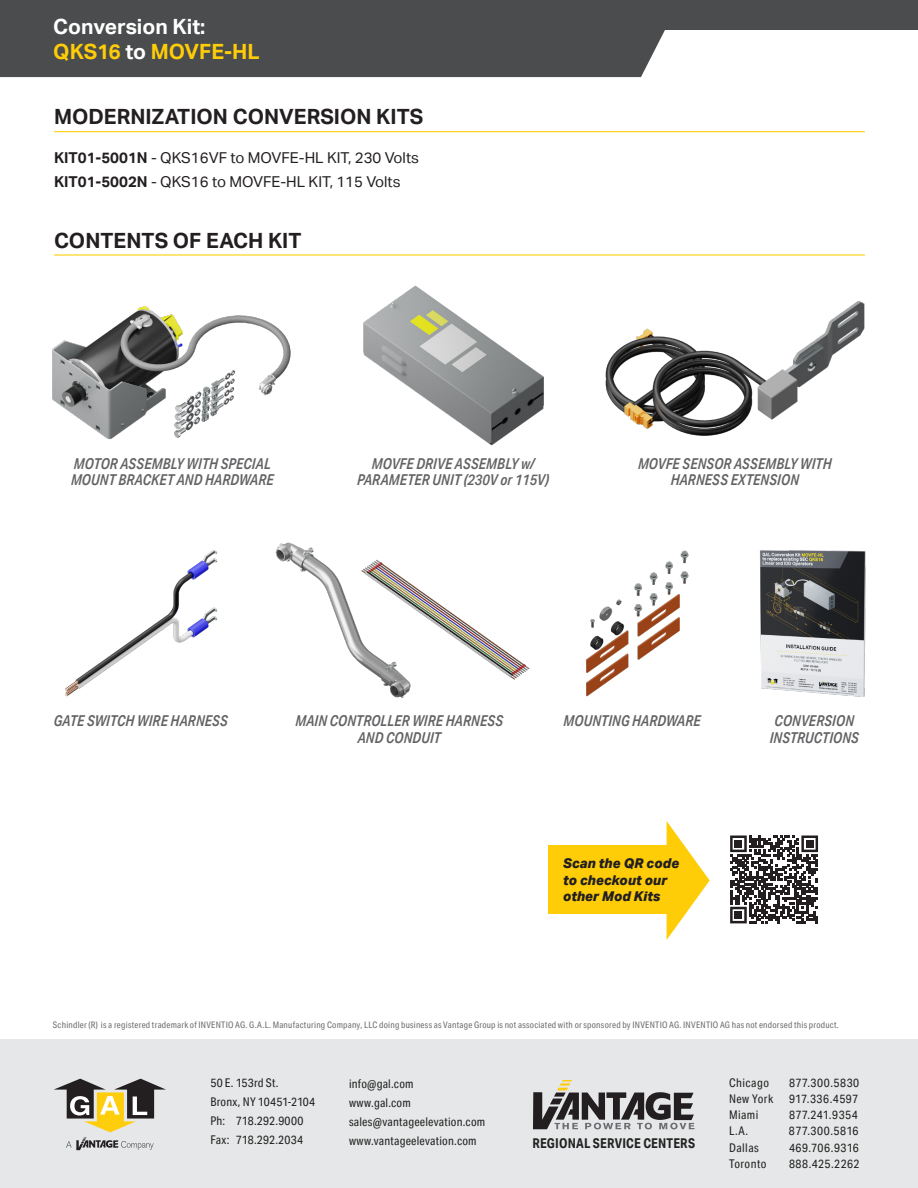
<style>
.page{position:relative;width:918px;height:1188px;background:#fff}
.page>*{position:absolute;margin:0;border:0;box-sizing:border-box;transform-origin:0 0}
.t1{font:700 21px "Aktiv Grotesk";color:#231f20}
.TopHeaderSmall{font:700 21px/25.2px "Aktiv Grotesk";color:#fff}
.t2{font:italic 500 15px/16.5px "Aktiv Grotesk Cd";color:#636366;text-align:center}
.bullets{font:15px "Aktiv Grotesk";color:#231f20}
.callout{font:italic 800 13.5px/16.5px "Aktiv Grotesk";color:#231f20}
.t3{font:700 13.5px "Aktiv Grotesk Cd";letter-spacing:.015em;color:#222220}
.t4{font:12px/19.2px "Aktiv Grotesk Cd";letter-spacing:.025em;color:#222220}
.t5{font:12px "Aktiv Grotesk Cd";letter-spacing:.05em;color:#222220}
.t6{font:12px "Aktiv Grotesk Cd";letter-spacing:.045em;color:#222220}
._2017_Text{font:9px "Aktiv Grotesk Cd";letter-spacing:.025em;color:#6d6e71}
.s1{color:#fecd08}
.s2{font-weight:700}
</style>
<div class="page">
<div style="left:0;top:1040px;width:918px;height:148px;background:#e6e7e9"></div>
<svg style="left:533px;top:1080px;width:161px;height:49px"></svg>
<svg style="left:54px;top:1079px;width:112px;height:71px"></svg>
<div style="left:192px;top:0;width:726px;height:29px;background:#4b4c4d"></div>
<div style="left:0;top:0;width:680px;height:77px;background:#4b4c4d"></div>
<hr style="left:54px;top:131px;width:811px;height:1px;background:#fecd08">
<hr style="left:54px;top:254px;width:811px;height:2px;background:#fecd08">
<img style="left:52px;top:306px;width:239px;height:134px">
<img style="left:65px;top:549px;width:153px;height:148px">
<img style="left:363px;top:285px;width:181px;height:161px">
<img style="left:275px;top:542px;width:255px;height:156px">
<img style="left:605px;top:301px;width:260px;height:135px">
<img style="left:586px;top:550px;width:103px;height:147px">
<img style="left:760px;top:550px;width:106px;height:147px">
<svg style="left:730px;top:836px;width:88px;height:87px"></svg>
<div style="left:735px;top:840px;width:7px;height:7px;background:#231f20"></div>
<div style="left:806px;top:840px;width:7px;height:7px;background:#231f20"></div>
<div style="left:735px;top:912px;width:7px;height:7px;background:#231f20"></div>
<div style="left:549px;top:846px;width:131px;height:68px;background:#fecd08"></div>
<svg style="left:667px;top:821px;width:43px;height:119px"></svg>
<p class="TopHeaderSmall" style="left:53px;top:14px;width:208px">Conversion Kit:<br><span class="s1">QKS16</span> to <span class="s1">MOVFE-HL</span></p>
<p class="t1" style="left:54px;top:105px;width:371px">MODERNIZATION CONVERSION KITS</p>
<p class="bullets" style="left:54px;top:149px;width:367px"><span class="s2">KIT01-5001N</span> - QKS16VF to MOVFE-HL KIT, 230 Volts</p>
<p class="bullets" style="left:54px;top:173px;width:348px"><span class="s2">KIT01-5002N</span> - QKS16 to MOVFE-HL KIT, 115 Volts</p>
<p class="t1" style="left:54px;top:228px;width:249px">CONTENTS OF EACH KIT</p>
<p class="t2" style="left:71px;top:455px;width:204px;text-align:left">MOTOR ASSEMBLY WITH SPECIAL<br>MOUNT BRACKET AND HARDWARE</p>
<p class="t2" style="left:357px;top:455px;width:194px">MOVFE DRIVE ASSEMBLY w/<br>PARAMETER UNIT (230V or 115V)</p>
<p class="t2" style="left:638px;top:455px;width:195px">MOVFE SENSOR ASSEMBLY WITH<br>HARNESS EXTENSION</p>
<p class="t2" style="left:54px;top:713px;width:176px">GATE SWITCH WIRE HARNESS</p>
<p class="t2" style="left:295px;top:713px;width:209px">MAIN CONTROLLER WIRE HARNESS<br>AND CONDUIT</p>
<p class="t2" style="left:564px;top:713px;width:139px">MOUNTING HARDWARE</p>
<p class="t2" style="left:770px;top:713px;width:91px">CONVERSION<br>INSTRUCTIONS</p>
<p class="callout" style="left:563px;top:855px;width:118px">Scan the QR code to checkout our other Mod Kits</p>
<p class="_2017_Text" style="left:53px;top:1020px;width:788px">Schindler (R) is a registered trademark of INVENTIO AG. G.A.L. Manufacturing Company, LLC doing business as Vantage Group is not associated with or sponsored by INVENTIO AG. INVENTIO AG has not endorsed this product.</p>
<p class="t4" style="left:210px;top:1073px;width:106px">50 E. 153rd St.<br>Bronx, NY 10451-2104<br>Ph: 718.292.9000<br>Fax: 718.292.2034</p>
<p class="t4" style="left:349px;top:1074px;width:138px">info@gal.com<br>www.gal.com sales@vantageelevation.com www.vantageelevation.com</p>
<p class="t3" style="left:532px;top:1134px;width:164px">REGIONAL SERVICE CENTERS</p>
<p class="t4" style="left:729px;top:1073px;width:42px">Chicago</p>
<p class="t5" style="left:789px;top:1075px;width:72px">877.300.5830</p>
<p class="t4" style="left:729px;top:1089px;width:46px">New York</p>
<p class="t6" style="left:789px;top:1092px;width:71px">917.336.4597</p>
<p class="t4" style="left:729px;top:1105px;width:31px">Miami</p>
<p class="t4" style="left:789px;top:1105px;width:70px">877.241.9354</p>
<p class="t4" style="left:729px;top:1121px;width:21px">L.A.</p>
<p class="t4" style="left:789px;top:1121px;width:71px">877.300.5816</p>
<p class="t4" style="left:729px;top:1138px;width:31px">Dallas</p>
<p class="t4" style="left:789px;top:1138px;width:71px">469.706.9316</p>
<p class="t4" style="left:729px;top:1154px;width:39px">Toronto</p>
<p class="t4" style="left:789px;top:1154px;width:72px">888.425.2262</p>
</div>
